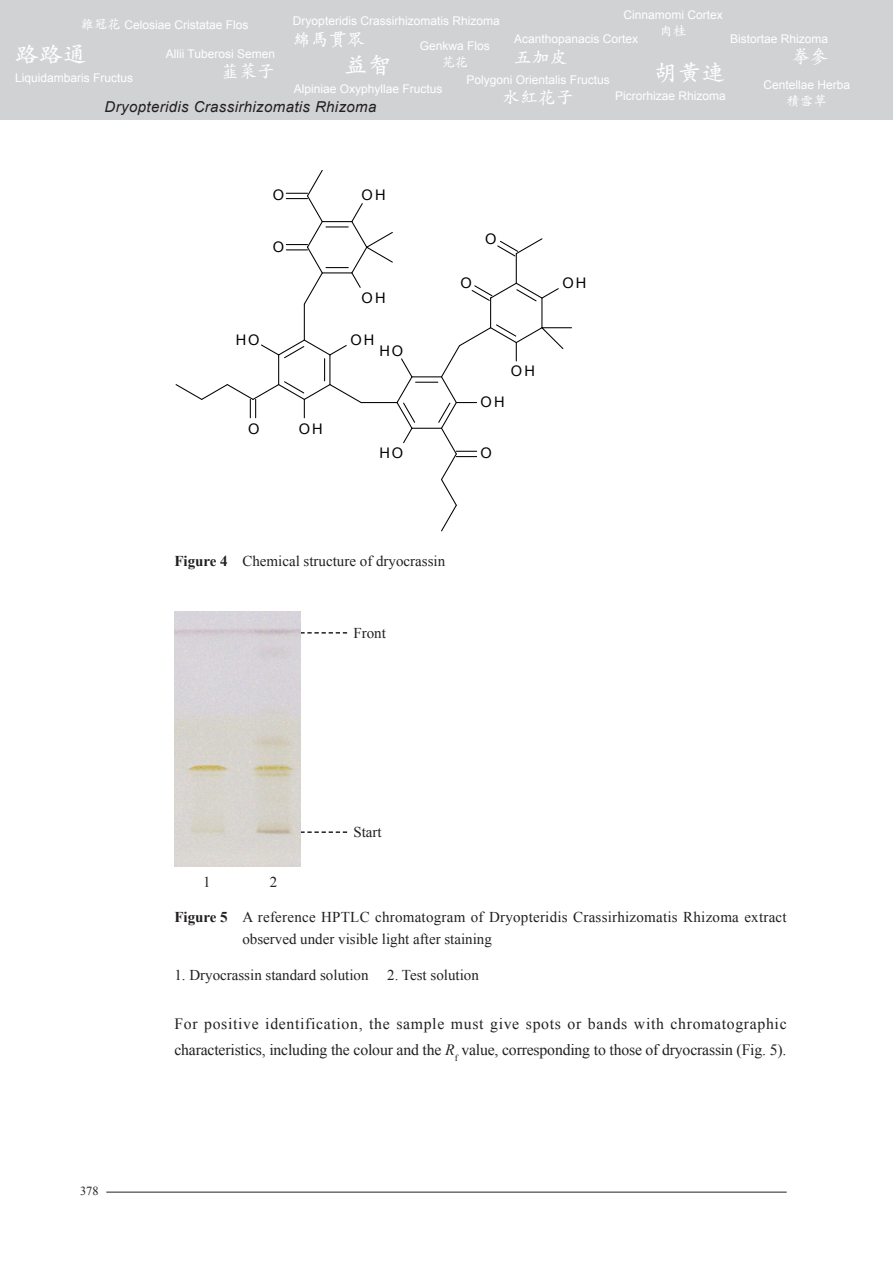
<style>
.page{position:relative;width:893px;height:1263px;background:#fff}
.page>*{position:absolute;margin:0;border:0;box-sizing:border-box;transform-origin:0 0}
.t1{font:600 24px "M Kai HK";color:#fff}
.t2{font:600 18px "M Kai HK";color:#fff}
.t3{font:15.75px/26.2px "Times New Roman";letter-spacing:-.01em;color:#231f20}
.t4{font:15px/22.5px "Times New Roman";color:#231f20}
.t5{font:italic 15px "Arial";letter-spacing:.025em;color:#231f20}
.t6{font:14.55px "Arial";letter-spacing:.135em;color:#010202}
.t7{font:600 13.5px "M Kai HK";color:#fff}
.t8{font:12.3px "Times New Roman";color:#231f20}
.t9{font:12px "Arial";color:#fff}
.s1{font-family:"M Kai HK";font-weight:600;font-size:13.5px}
.s2{font-weight:700}
.s3{font-style:italic}
</style>
<div class="page">
<div style="left:0;top:0;width:893px;height:119px;background:#d1d2d4"></div>
<hr style="left:106px;top:1192px;width:681px;height:1px;background:#231f20">
<svg style="left:175px;top:170px;width:397px;height:362px"></svg>
<svg style="left:300px;top:632px;width:47px;height:2px"></svg>
<svg style="left:300px;top:831px;width:47px;height:2px"></svg>
<img style="left:174px;top:611px;width:126px;height:255px">
<p class="t9" style="left:623px;top:7px;width:101px">Cinnamomi Cortex</p>
<p class="t9" style="left:81px;top:17px;width:169px"><span class="s1">雞冠花</span> Celosiae Cristatae Flos</p>
<p class="t9" style="left:293px;top:13px;width:208px">Dryopteridis Crassirhizomatis Rhizoma</p>
<p class="t7" style="left:660px;top:22px;width:28px">肉桂</p>
<h2 class="t2" style="left:293px;top:27px;width:73px">綿馬貫眾</h2>
<p class="t9" style="left:420px;top:38px;width:72px">Genkwa Flos</p>
<p class="t9" style="left:514px;top:31px;width:126px">Acanthopanacis Cortex</p>
<p class="t9" style="left:730px;top:31px;width:100px">Bistortae Rhizoma</p>
<h1 class="t1" style="left:15px;top:37px;width:74px">路路通</h1>
<p class="t9" style="left:166px;top:45px;width:111px">Allii Tuberosi Semen</p>
<h1 class="t1" style="left:344px;top:48px;width:49px">益智</h1>
<p class="t7" style="left:441px;top:52px;width:28px">芫花</p>
<h2 class="t2" style="left:514px;top:45px;width:55px">五加皮</h2>
<h2 class="t2" style="left:792px;top:44px;width:37px">拳參</h2>
<h1 class="t1" style="left:654px;top:56px;width:73px">胡黃連</h1>
<p class="t9" style="left:15px;top:70px;width:120px">Liquidambaris Fructus</p>
<h2 class="t2" style="left:221px;top:59px;width:55px">韮菜子</h2>
<p class="t9" style="left:467px;top:72px;width:145px">Polygoni Orientalis Fructus</p>
<p class="t9" style="left:763px;top:77px;width:88px">Centellae Herba</p>
<p class="t9" style="left:294px;top:81px;width:150px">Alpiniae Oxyphyllae Fructus</p>
<h2 class="t2" style="left:502px;top:85px;width:73px">水紅花子</h2>
<p class="t9" style="left:615px;top:88px;width:112px">Picrorhizae Rhizoma</p>
<p class="t7" style="left:787px;top:92px;width:42px">積雪草</p>
<p class="t5" style="left:105px;top:97px;width:273px">Dryopteridis Crassirhizomatis Rhizoma</p>
<p class="t6" style="left:273px;top:185px;width:13px">O</p>
<p class="t6" style="left:362px;top:185px;width:25px">O H</p>
<p class="t6" style="left:273px;top:237px;width:13px">O</p>
<p class="t6" style="left:362px;top:289px;width:25px">OH</p>
<p class="t6" style="left:460px;top:273px;width:13px">O</p>
<p class="t6" style="left:485px;top:229px;width:13px">O</p>
<p class="t6" style="left:236px;top:330px;width:25px">HO</p>
<p class="t6" style="left:350px;top:330px;width:25px">OH</p>
<p class="t6" style="left:380px;top:341px;width:25px">HO</p>
<p class="t6" style="left:248px;top:419px;width:13px">O</p>
<p class="t6" style="left:299px;top:419px;width:25px">OH</p>
<p class="t6" style="left:481px;top:392px;width:25px">O H</p>
<p class="t6" style="left:380px;top:444px;width:25px">HO</p>
<p class="t6" style="left:481px;top:444px;width:13px">O</p>
<p class="t6" style="left:511px;top:362px;width:25px">O H</p>
<p class="t6" style="left:562px;top:273px;width:25px">O H</p>
<p class="t4" style="left:174px;top:550px;width:272px"><span class="s2">Figure 4</span> Chemical structure of dryocrassin</p>
<p class="t4" style="left:353px;top:621px;width:34px">Front</p>
<p class="t4" style="left:203px;top:871px;width:9px">1</p>
<p class="t4" style="left:270px;top:871px;width:9px">2</p>
<p class="t4" style="left:353px;top:821px;width:30px">Start</p>
<p class="t8" style="left:80px;top:1182px;width:20px">378</p>
<p class="t4" style="left:242px;top:905px;width:546px;text-indent:-68px"><span class="s2">Figure 5</span> A reference HPTLC chromatogram of Dryopteridis Crassirhizomatis Rhizoma extract observed under visible light after staining</p>
<p class="t4" style="left:174px;top:963px;width:196px">1. Dryocrassin standard solution</p>
<p class="t4" style="left:387px;top:963px;width:93px">2. Test solution</p>
<p class="t3" style="left:174px;top:1010px;width:614px">For positive identification, the sample must give spots or bands with chromatographic characteristics, including the colour and the <span class="s3">R</span><sub>f</sub> value, corresponding to those of dryocrassin (Fig. 5).</p>
</div>
